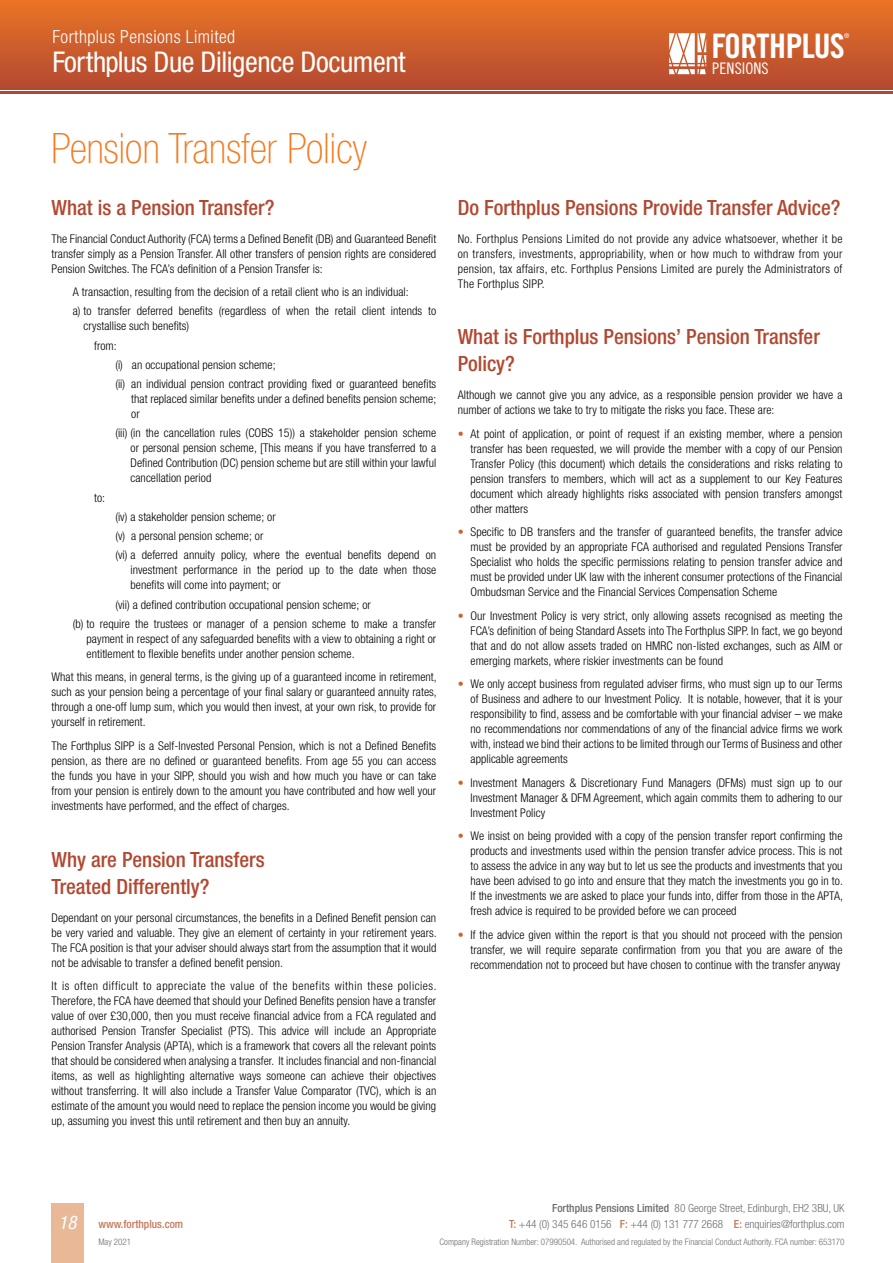
<style>
.page{position:relative;width:893px;height:1263px;background:#fff}
.page>*{position:absolute;margin:0;border:0;box-sizing:border-box;transform-origin:0 0}
.t1{font:100 condensed 42px "Helvetica Neue LT Pro";color:#f47b20}
.t2{font:33.75px "Trade Gothic Bold Cond Twenty";letter-spacing:-.025em;color:#fff}
.t3{font:condensed 28.65px "Helvetica Neue LT Pro";letter-spacing:-.015em;color:#fff}
.t4{font:500 condensed 21px/27px "Helvetica Neue LT Pro";color:#b24831}
.t5{font:italic condensed 18.75px "Helvetica Neue LT Pro";color:#fff}
.t6{font:300 condensed 18px "Helvetica Neue LT Pro";letter-spacing:.025em;color:#fff}
.t7{font:15.9px "Trade Gothic Cond Eighteen";letter-spacing:.005em;color:#fff}
.t8{font:300 condensed 12px/15px "Helvetica Neue LT Pro";letter-spacing:.005em;color:#000;text-align:justify}
.t9{font:300 condensed 11.25px/16.5px "Helvetica Neue LT Pro";color:#6d6e71;text-align:right}
.t10{font:500 condensed 11.25px "Helvetica Neue LT Pro";color:#c5795b}
.t11{font:300 condensed 9px "Helvetica Neue LT Pro";color:#6d6e71}
.t12{font:6.6px "Trade Gothic Cond Eighteen";color:#fff}
.s1{font-weight:700;color:#cf622b}
.s2{font-weight:500}
.s3{font-weight:500;color:#c5795b}
</style>
<div class="page">
<div style="left:0;top:0;width:893px;height:89px;background:linear-gradient(to bottom,#ea7525,#b34932)"></div>
<hr style="left:0;top:91px;width:893px;height:3px;background:#b24831">
<svg style="left:669px;top:33px;width:37px;height:41px"></svg>
<div style="left:51px;top:1203px;width:33px;height:60px;background:#e9b897"></div>
<h3 class="t6" style="left:53px;top:27px;width:184px">Forthplus Pensions Limited</h3>
<h3 class="t3" style="left:53px;top:45px;width:355px">Forthplus Due Diligence Document</h3>
<p class="t12" style="left:844px;top:31px;width:7px">®</p>
<h2 class="t2" style="left:711px;top:25px;width:135px">FORTHPLUS</h2>
<h3 class="t7" style="left:712px;top:59px;width:58px">PENSIONS</h3>
<h1 class="t1" style="left:51px;top:125px;width:318px">Pension Transfer Policy</h1>
<h3 class="t4" style="left:52px;top:194px;width:225px">What is a Pension Transfer?</h3>
<p class="t8" style="left:52px;top:231px;width:386px">The Financial Conduct Authority (FCA) terms a Defined Benefit (DB) and Guaranteed Benefit transfer simply as a Pension Transfer. All other transfers of pension rights are considered Pension Switches. The FCA’s definition of a Pension Transfer is:</p>
<p class="t8" style="left:73px;top:282px;width:365px;line-height:19.2px">A transaction, resulting from the decision of a retail client who is an individual:<br>a) to transfer deferred benefits (regardless of when the retail client intends to</p>
<p class="t8" style="left:94px;top:316px;width:97px;line-height:19.2px;text-indent:-10px">crystallise such benefits) from:</p>
<p class="t8" style="left:115px;top:355px;width:322px;line-height:19.2px">(i) an occupational pension scheme;<br>(ii) an individual pension contract providing fixed or guaranteed benefits</p>
<p class="t8" style="left:131px;top:391px;width:307px">that replaced similar benefits under a defined benefits pension scheme; or</p>
<p class="t8" style="left:131px;top:426px;width:307px;text-indent:-15px">(iii) (in the cancellation rules (COBS 15)) a stakeholder pension scheme or personal pension scheme, [This means if you have transferred to a Defined Contribution (DC) pension scheme but are still within your lawful cancellation period</p>
<p class="t8" style="left:94px;top:490px;width:13px">to:</p>
<p class="t8" style="left:115px;top:507px;width:322px;line-height:19.2px;text-align:left">(iv) a stakeholder pension scheme; or<br>(v) a personal pension scheme; or<br>(vi) a deferred annuity policy, where the eventual benefits depend on</p>
<p class="t8" style="left:130px;top:562px;width:307px">investment performance in the period up to the date when those benefits will come into payment; or</p>
<p class="t8" style="left:73px;top:595px;width:365px;line-height:19.2px;text-indent:43px">(vii) a defined contribution occupational pension scheme; or<br>(b) to require the trustees or manager of a pension scheme to make a transfer</p>
<p class="t8" style="left:87px;top:631px;width:351px">payment in respect of any safeguarded benefits with a view to obtaining a right or entitlement to flexible benefits under another pension scheme.</p>
<p class="t8" style="left:52px;top:669px;width:387px">What this means, in general terms, is the giving up of a guaranteed income in retirement, such as your pension being a percentage of your final salary or guaranteed annuity rates, through a one-off lump sum, which you would then invest, at your own risk, to provide for yourself in retirement.</p>
<p class="t8" style="left:52px;top:738px;width:386px">The Forthplus SIPP is a Self-Invested Personal Pension, which is not a Defined Benefits pension, as there are no defined or guaranteed benefits. From age 55 you can access the funds you have in your SIPP, should you wish and how much you have or can take from your pension is entirely down to the amount you have contributed and how well your investments have performed, and the effect of charges.</p>
<h3 class="t4" style="left:52px;top:845px;width:215px">Why are Pension Transfers<br>Treated Differently?</h3>
<p class="t8" style="left:52px;top:910px;width:387px">Dependant on your personal circumstances, the benefits in a Defined Benefit pension can be very varied and valuable. They give an element of certainty in your retirement years.<br>The FCA position is that your adviser should always start from the assumption that it would not be advisable to transfer a defined benefit pension.</p>
<p class="t8" style="left:52px;top:978px;width:387px">It is often difficult to appreciate the value of the benefits within these policies.<br>Therefore, the FCA have deemed that should your Defined Benefits pension have a transfer value of over £30,000, then you must receive financial advice from a FCA regulated and authorised Pension Transfer Specialist (PTS). This advice will include an Appropriate Pension Transfer Analysis (APTA), which is a framework that covers all the relevant points that should be considered when analysing a transfer. It includes financial and non-financial items, as well as highlighting alternative ways someone can achieve their objectives without transferring. It will also include a Transfer Value Comparator (TVC), which is an estimate of the amount you would need to replace the pension income you would be giving up, assuming you invest this until retirement and then buy an annuity.</p>
<h3 class="t4" style="left:458px;top:194px;width:384px">Do Forthplus Pensions Provide Transfer Advice?</h3>
<p class="t8" style="left:458px;top:231px;width:386px">No. Forthplus Pensions Limited do not provide any advice whatsoever, whether it be on transfers, investments, appropriability, when or how much to withdraw from your pension, tax affairs, etc. Forthplus Pensions Limited are purely the Administrators of The Forthplus SIPP.</p>
<h3 class="t4" style="left:458px;top:323px;width:364px">What is Forthplus Pensions’ Pension Transfer<br>Policy?</h3>
<p class="t8" style="left:458px;top:387px;width:386px">Although we cannot give you any advice, as a responsible pension provider we have a number of actions we take to try to mitigate the risks you face. These are:</p>
<p class="t8" style="left:470px;top:426px;width:374px;text-indent:-13px"><span class="s1">•</span> At point of application, or point of request if an existing member, where a pension transfer has been requested, we will provide the member with a copy of our Pension Transfer Policy (this document) which details the considerations and risks relating to pension transfers to members, which will act as a supplement to our Key Features document which already highlights risks associated with pension transfers amongst other matters</p>
<p class="t8" style="left:470px;top:524px;width:373px;text-indent:-13px"><span class="s1">•</span> Specific to DB transfers and the transfer of guaranteed benefits, the transfer advice must be provided by an appropriate FCA authorised and regulated Pensions Transfer Specialist who holds the specific permissions relating to pension transfer advice and must be provided under UK law with the inherent consumer protections of the Financial Ombudsman Service and the Financial Services Compensation Scheme</p>
<p class="t8" style="left:470px;top:608px;width:373px;text-indent:-13px"><span class="s1">•</span> Our Investment Policy is very strict, only allowing assets recognised as meeting the FCA’s definition of being Standard Assets into The Forthplus SIPP. In fact, we go beyond that and do not allow assets traded on HMRC non-listed exchanges, such as AIM or emerging markets, where riskier investments can be found</p>
<p class="t8" style="left:470px;top:676px;width:373px;text-indent:-13px"><span class="s1">•</span> We only accept business from regulated adviser firms, who must sign up to our Terms of Business and adhere to our Investment Policy. It is notable, however, that it is your responsibility to find, assess and be comfortable with your financial adviser – we make no recommendations nor commendations of any of the financial advice firms we work with, instead we bind their actions to be limited through our Terms of Business and other applicable agreements</p>
<p class="t8" style="left:470px;top:775px;width:373px;text-indent:-13px"><span class="s1">•</span> Investment Managers &amp; Discretionary Fund Managers (DFMs) must sign up to our Investment Manager &amp; DFM Agreement, which again commits them to adhering to our Investment Policy</p>
<p class="t8" style="left:470px;top:828px;width:374px;text-indent:-13px"><span class="s1">•</span> We insist on being provided with a copy of the pension transfer report confirming the products and investments used within the pension transfer advice process. This is not to assess the advice in any way but to let us see the products and investments that you have been advised to go into and ensure that they match the investments you go in to.<br>If the investments we are asked to place your funds into, differ from those in the APTA, fresh advice is required to be provided before we can proceed</p>
<p class="t8" style="left:470px;top:927px;width:373px;text-indent:-13px"><span class="s1">•</span> If the advice given within the report is that you should not proceed with the pension transfer, we will require separate confirmation from you that you are aware of the recommendation not to proceed but have chosen to continue with the transfer anyway</p>
<h3 class="t5" style="left:59px;top:1211px;width:19px">18</h3>
<p class="t10" style="left:98px;top:1218px;width:86px">www.forthplus.com</p>
<p class="t11" style="left:98px;top:1237px;width:34px">May 2021</p>
<p class="t9" style="left:509px;top:1199px;width:337px"><span class="s2">Forthplus Pensions Limited</span> 80 George Street, Edinburgh, EH2 3BU, UK<br><span class="s3">T:</span> +44 (0) 345 646 0156 <span class="s3">F:</span> +44 (0) 131 777 2668 <span class="s3">E:</span> enquiries@forthplus.com</p>
<p class="t11" style="left:439px;top:1237px;width:407px">Company Registration Number: 07990504. Authorised and regulated by the Financial Conduct Authority. FCA number: 653170</p>
</div>
